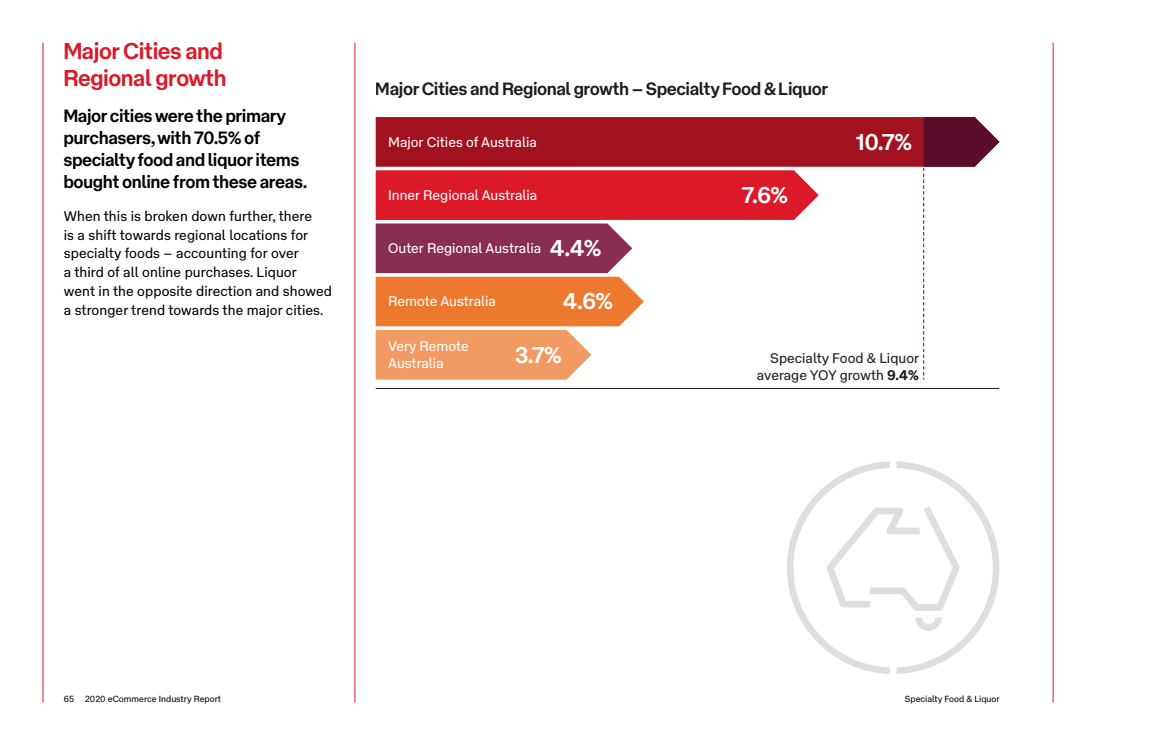
<style>
.page{position:relative;width:1159px;height:745px;background:#fff}
.page>*{position:absolute;margin:0;border:0;box-sizing:border-box;transform-origin:0 0}
.Page_Heading{font:700 22.5px/27.5px "AP Type Display";letter-spacing:.01em;color:#dc1928}
.t1{font:700 22.5px "AP Type Display";color:#fff}
.Introduction{font:700 17.5px/21.9px "AP Type Display";letter-spacing:.01em;color:#000}
.t2{font:700 17.5px "AP Type Display";letter-spacing:.01em;color:#1d1d1b}
.Body_Copy{font:13.75px/18.8px "AP Type Text";letter-spacing:.005em;color:#000}
.t3{font:13.75px/16.5px "AP Type Text";color:#fff}
.t4{font:13.75px/16.5px "AP Type Text";color:#1d1d1b;text-align:right}
.t5{font:8.75px "AP Type Text";color:#000}
.s1{font-weight:700}
</style>
<div class="page">
<hr style="left:43px;top:43px;width:1px;height:659px;background:#dc1928">
<hr style="left:354px;top:43px;width:1px;height:659px;background:#dc1928">
<svg style="left:787px;top:461px;width:212px;height:212px"></svg>
<hr style="left:376px;top:388px;width:623px;height:1px;background:#1d1d1b">
<img style="left:377px;top:117px;width:622px;height:263px">
<hr style="left:1052px;top:43px;width:1px;height:659px;background:#dc1928">
<p class="Page_Heading" style="left:64px;top:35px;width:164px">Major Cities and<br>Regional growth</p>
<p class="Introduction" style="left:64px;top:103px;width:245px">Major cities were the primary purchasers, with 70.5% of specialty food and liquor items bought online from these areas.</p>
<p class="Body_Copy" style="left:64px;top:205px;width:270px">When this is broken down further, there<br>is a shift towards regional locations for specialty foods – accounting for over<br>a third of all online purchases. Liquor<br>went in the opposite direction and showed a stronger trend towards the major cities.</p>
<p class="t2" style="left:376px;top:74px;width:454px">Major Cities and Regional growth – Specialty Food &amp; Liquor</p>
<p class="t3" style="left:388px;top:132px;width:150px">Major Cities of Australia</p>
<p class="t3" style="left:388px;top:185px;width:151px">Inner Regional Australia</p>
<h1 class="t1" style="left:742px;top:176px;width:47px">7.6%</h1>
<p class="t3" style="left:388px;top:238px;width:154px">Outer Regional Australia</p>
<h1 class="t1" style="left:550px;top:229px;width:53px">4.4%</h1>
<p class="t3" style="left:388px;top:291px;width:109px">Remote Australia</p>
<h1 class="t1" style="left:563px;top:282px;width:51px">4.6%</h1>
<h1 class="t1" style="left:856px;top:123px;width:57px">10.7%</h1>
<p class="t3" style="left:388px;top:336px;width:82px">Very Remote<br>Australia</p>
<h1 class="t1" style="left:516px;top:336px;width:47px">3.7%</h1>
<p class="t4" style="left:757px;top:348px;width:164px">Specialty Food &amp; Liquor average YOY growth <span class="s1">9.4%</span></p>
<p class="t5" style="left:64px;top:691px;width:12px">65</p>
<p class="t5" style="left:85px;top:691px;width:138px">2020 eCommerce Industry Report</p>
<p class="t5" style="left:905px;top:691px;width:96px">Specialty Food &amp; Liquor</p>
</div>
